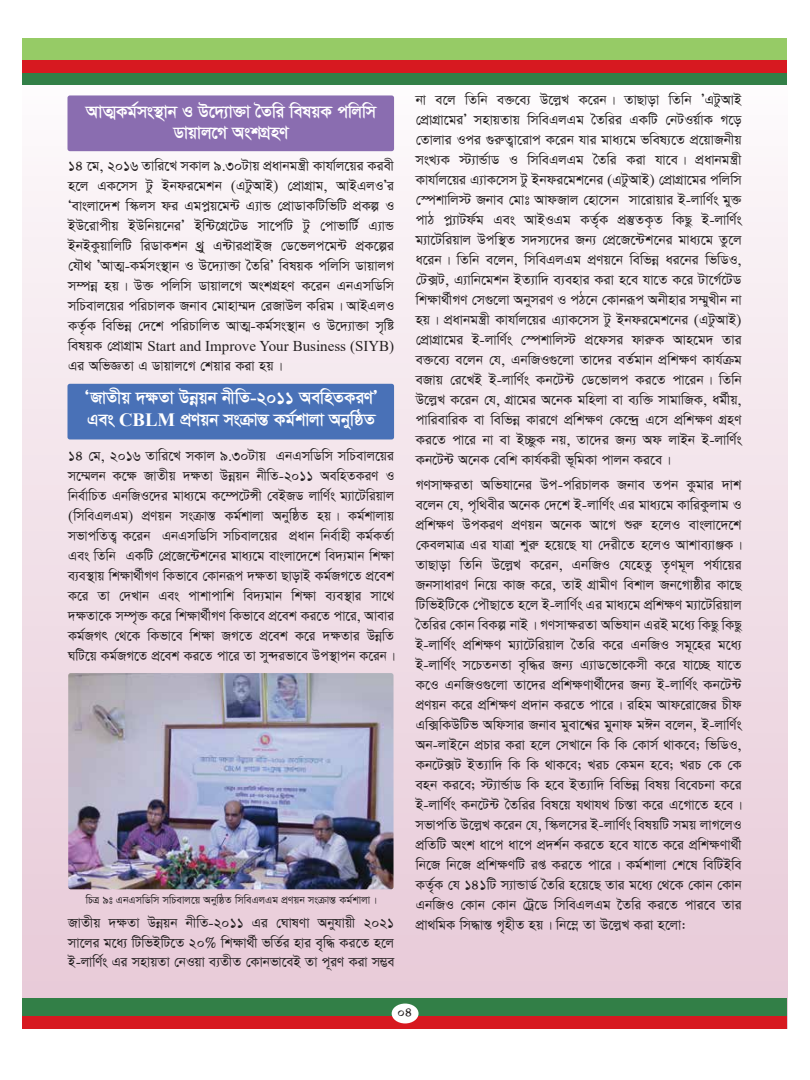
<style>
.page{position:relative;width:810px;height:1080px;background:#fff}
.page>*{position:absolute;margin:0;border:0;box-sizing:border-box;transform-origin:0 0}
.t1{font:700 20px/21.5px "Sutonny MJ";color:#fff;text-align:center}
.t2{font:16.25px/20px "Sutonny MJ";color:#231f20;text-align:justify}
.t3{font:15px "Times New Roman";color:#231f20}
.t4{font:15px "Sutonny MJ";color:#231f20}
.t5{font:12.5px "Sutonny MJ";color:#231f20}
.s1{font-family:"Sutonny MJ";font-size:16.25px}
.s2{font-family:"Times New Roman";font-size:18.75px}
</style>
<div class="page">
<div style="left:22px;top:39px;width:766px;height:990px;background:linear-gradient(to bottom,#fdfbfc,#e7c8d6)"></div>
<div style="left:22px;top:39px;width:766px;height:43px;background:#96cb66"></div>
<div style="left:22px;top:72px;width:766px;height:12px;background:#327f47"></div>
<div style="left:22px;top:60px;width:766px;height:12px;background:#d71920"></div>
<div style="left:22px;top:1011px;width:766px;height:18px;background:#d71920"></div>
<div style="left:22px;top:998px;width:766px;height:18px;background:#327f47"></div>
<div style="left:392px;top:1004px;width:27px;height:19px;background:#fff;border-radius:50%"></div>
<div style="left:67px;top:95px;width:327px;height:56px;background:#8a6db0;border-radius:2px"></div>
<div style="left:67px;top:384px;width:327px;height:55px;background:#4971b7;border-radius:2px"></div>
<img style="left:68px;top:673px;width:326px;height:216px">
<p class="t1" style="left:86px;top:101px;width:291px">AVZ¥KG©MS¯’VB I D‡`¨V³V ˆZWI WELQK CWJWM<br>WVQVJ‡M ASKMÖNY</p>
<p class="t2" style="left:68px;top:157px;width:327px">14 ‡G, 2016 ZVWI‡L MKVJ 9.30UVQ CÖAVBGŠ¿X KVHV©J‡QI KIEX N‡J GK‡MM UZ BBDI‡GKB (GUZAVB) †CÖVMÖVG, AVBGJIÕI ÔEVSJV‡`K W¯‹JM DI GGCØQ‡G›U G¨VÛ †CÖVWVKWUWFWU CÖKÍ I BD‡IVCXQ BDWBQ‡BIÕ BW›U‡MÖ‡UW MV‡CV©U UZ †CVFVWU© G¨VÛ BBBKZQVWJWU WIWVKKB _ªY G›UVICÖVBR †W‡FJC‡G›U CÖK‡ÍI †HŠ_ ÕAVZ¥-KG©MS¯’VB I D‡`¨V³V ˆZWIÕ WELQK CWJWM WVQVJM M¤ÚBŒ NQ| D³ CWJWM WVQVJ‡M ASKMÖNY K‡IB GBGMWWWM MWPEVJ‡QI CWIPVJK RBVE †GVNV¤§` †IRVDJ KWIG| AVBGJI KZ…©K WEWFBŒ †`‡K CWIPVWJZ AVZ¥-KG©MS¯’VB I D‡`¨V³V M„WÓ</p>
<p class="t3" style="left:68px;top:336px;width:327px"><span class="s1">WELQK †CÖVMÖVG</span> Start and Improve Your Business (SIYB)</p>
<p class="t2" style="left:68px;top:357px;width:215px">GI AWFÁZV G WVQVJ‡M †KQVI KIV NQ|</p>
<p class="t1" style="left:85px;top:388px;width:295px;text-align:left">ÔRVZXQ `ŸZV DBŒQB BXWZ-2011 AEWNZKIYÕ<br>GES <span class="s2">CBLM</span> CÖYQB MSΜVŠÍKG©KVJV ABYWÔZ</p>
<p class="t2" style="left:68px;top:447px;width:329px">14 †G, 2016 ZVWI‡L MKVJ 9.30UVQ GBGMWWWM MWPEVJ‡QI M‡¤§JB K‡Ÿ RVZXQ `ŸZV DBŒQB BXWZ-2011 AEWNZKIY I WBE©VWPZ GBWRI‡`I GVA¨‡G K‡¤Ú‡UÝX †EBRW JVWY©S G¨V‡UWIQVJ (WMWEGJGG) CÖYQB MSΜVŠÍKG©KVJV ABYWÔZ NQ| KG©KVJVQ MFVCWZZ¡ K‡IB GBGMWWWM MWPEVJ‡QI CÖAVB WBE©VNX KG©KZ©V GES WZWB GKWU †CÖ‡R‡›UK‡BI GVA¨‡G EVSJV‡`‡K WE`¨GVB WKŸV E¨E¯’VQ WKŸV_©XMY WKFV‡E †KVBIƑC `ŸZV QVOVB KG©RM‡Z CÖ‡EK K‡I ZV †`LVB GES CVKVCVWK WE`¨GVB WKŸV E¨E¯’VI MV‡_ `ŸZV‡K M¤Ú„³ K‡I WKŸV_©XMY WKFV‡E CÖ‡EK KI‡Z CV‡I, AVEVI KG©RMR †_‡K WKFV‡E WKŸV RM‡Z CÖ‡EK K‡I `ŸZVI DBŒWZ NWU‡Q KG©RM‡Z CÖ‡EK KI‡Z CV‡I ZV MY›`IFV‡E DC¯’VCB K‡IB|</p>
<p class="t5" style="left:86px;top:893px;width:292px">WPÎ 9T GBGMWWWM MWPEVJ‡Q ABYWÔZ WMWEGJGG CÖYQB MSΜVŠÍKG©KVJV|</p>
<p class="t2" style="left:68px;top:914px;width:328px;line-height:19.5px">RVZXQ `ŸZV DBŒQB BXWZ-2011 GI †NVLYV ABYHVQX 2021<br>MV‡JI G‡A¨ WUWFBWU‡Z 20% WKŸV_©X FWZ©I NVI E„W× KI‡Z N‡J B-JVWY©S GI MNVQZV †BIQV E¨ZXZ †KVBFV‡EB ZV C~IY KIV M¤¢E</p>
<p class="t2" style="left:416px;top:90px;width:327px">BV E‡J WZWB E³‡E¨ D‡JØL K‡IB| ZVQVOV WZWB ÕGUZAVB †CÖVMÖV‡GIÕ MNVQZVQ WMWEGJGG ˆZWII GKWU †BUIQ©VK M‡O †ZVJVI ICI ¸IÆZ¡V‡IVC K‡IB HVI GVA¨‡G FWEL¨‡Z CÖ‡QVRBXQ MSL¨K ÷¨VÛ©VW I WMWEGJGG ˆZWI KIV HV‡E| CÖAVBGŠ¿X KVHV©J‡QI G¨VK‡MM UZ BBDI‡GK‡BI (GUZAVB) †CÖVMÖV‡GI CWJWM †¯ÚKVWJ÷ RBVE †GVT AVDRVJ †NV‡MB MV‡IVQVI B-JVWY©S GY³<br>CVV CØ¨VUD©G GES AVBIGG KZ©„K CÖ¯‘ZK…Z WKQZ B-JVWY©S G¨V‡UWIQVJ DCW¯’Z M`M¨‡`I RB¨ †CÖ‡R‡›UK‡BI GVA¨‡G ZZ‡J A‡IB| WZWB E‡JB, WMWEGJGG CÖYQ‡B WEWFBŒ AI‡BI WFWWI, †U·U, G¨VWB‡GKB BZ¨VW` E¨ENVI KIV N‡E HV‡Z K‡I UV‡M©‡UW WKŸV_©XMY †M¸‡JV ABYMIY I CV‡B †KVBIƑC ABXNVI M¤§YLXB BV NQ| CÖAVBGŠ¿X KVHV©J‡QI G¨VK‡MM UZ BBDI‡GK‡BI (GUZAVB) †CÖVMÖV‡GI B-JVWY©S †¯ÚKVWJ÷ CÖ‡DMI DVIÆK AVN‡G` ZVI E³‡E¨ E‡JB †H, GBWRI¸‡JV ZV‡`I EZ©GVB CÖWKŸY KVH©ΜG ERVQ †I‡LB B-JVWY©S KB‡U›U †W‡FVJC KI‡Z CV‡IB| WZWB D‡JØL K‡IB †H, MÖV‡GI A‡BK GWNJV EV E¨W³ MVGVWRK, AG©XQ, CVWIEVWIK EV WEWFBŒ KVI‡Y CÖWKŸY †K‡›`ªG‡M CÖWKŸY MÖNY KI‡Z CV‡I BV EV B”QZK BQ, ZV‡`I RB¨ AD JVBB B-JVWY©S KB‡U›U A‡BK †EWK KVH©KIX F~WGKV CVJB KI‡E|</p>
<p class="t2" style="left:416px;top:475px;width:328px">MYMVŸIZV AWFHV‡BI DC-CWIPVJK RBVE ZCB KZGVI `VK E‡JB †H, C„W_EXI A‡BK †`‡K B-JVWY©S GI GVA¨‡G KVWIKZJVG I CÖWKŸY DCKIY CÖYQB A‡BK AV‡M ÏIÆ N‡JI EVSJV‡`‡K †KEJGVÎ GI HVÎV KYIÆ N‡Q‡Q HV †`IX‡Z N‡JI AVKVE¨VÄK| ZVQVOV WZWB D‡JØL K‡IB, GBWRI †H‡NZZ Z…YG~J CH©V‡QI RBMVAVIY WB‡Q KVR K‡I, ZVB MÖVGXY WEKVJ RB‡MVÔXI KV‡Q WUWFBWU‡K †CŠQV‡Z N‡J B-JVWY©S GI GVA¨‡G CÖWKŸY G¨V‡UWIQVJ ˆZWII †KVB WEKÍ BVB| MYMVŸIZV AWFHVB GIB G‡A¨ WKQZ WKQZ B-JVWY©S CÖWKŸY G¨V‡UWIQVJ ˆZWI K‡I GBWRI MG~‡NI G‡A¨ B-JVWY©S M‡PZBZV E„W×I RB¨ G¨VW‡FV‡KMX K‡I HV‡”Q HV‡Z K‡I GBWRI¸‡JV ZV‡`I CÖWKŸYV_©X‡`I RB¨ B-JVWY©S KB‡U›U CÖYQB K‡I CÖWKŸY CÖ`VB KI‡Z CV‡I| IWNG AVD‡IV‡RI PXD GW·WKDWUF AWDMVI RBVE GYEV‡K^I GYBVD GCB E‡JB, B-JVWY©S AB-JVB‡B CÖPVI KIV N‡J †MLV‡B WK WK †KVM© _VK‡E; WFWWI, KB‡U·U BZ¨VW` WK WK _VK‡E; LIP †KGB N‡E; LIP †K †K ENB KI‡E; ÷¨VÛ©VW WK N‡E BZ¨VW` WEWFBŒ WELQ WE‡EPBV K‡I B-JVWY©S KB‡U›U ˆZWII WEL‡Q H_VH_ WPŠÍV K‡I G‡MV‡Z N‡E| MFVCWZ D‡JØL K‡IB †H, W¯‹J‡MI B-JVWY©S WELQWU MGQ JVM‡JI CÖWZWU ASK AV‡C AV‡C CÖ`K©B KI‡Z N‡E HV‡Z K‡I CÖWKŸYV_©X WB‡R WB‡R CÖWKŸYWU Iß KI‡Z CV‡I| KG©KVJV †K‡L WEWUBWE KZ©„K †H 141WU M¨VÛVW© ˆZWI N‡Q‡Q ZVI G‡A¨ †_‡K †KVB †KVB GBWRI †KVB †KVB †Uª‡W WMWEGJGG ‰ZWI KI‡Z CVI‡E ZVI CÖV_WGK WM×VŠÍM„NXZ NQ| WB‡¤Œ ZV D‡JØL KIV N‡JV:</p>
<p class="t4" style="left:398px;top:1004px;width:16px">04</p>
</div>
